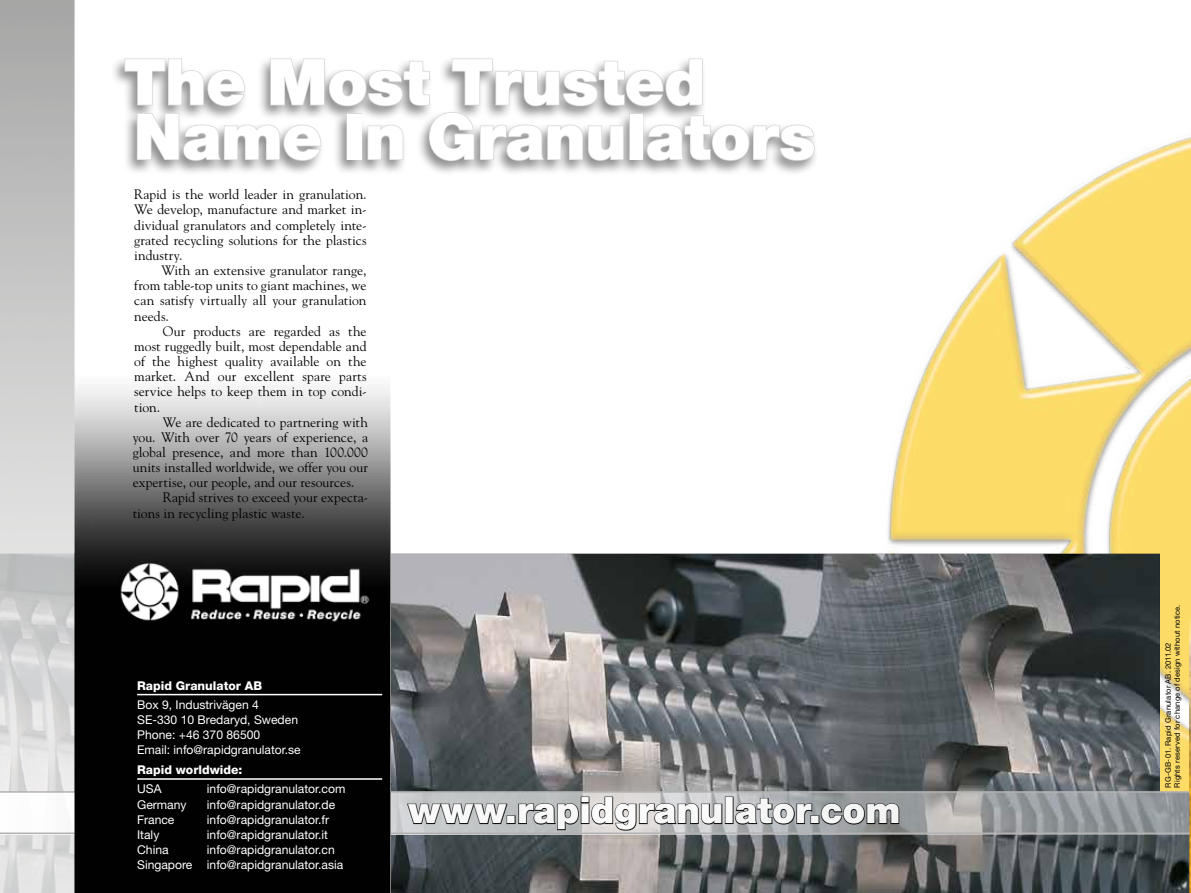
<style>
.page{position:relative;width:1191px;height:893px;background:#fff}
.page>*{position:absolute;margin:0;border:0;box-sizing:border-box;transform-origin:0 0}
.t1{font:900 63.75px/54.6px "Helvetica Neue";color:#fff}
.t2{font:900 36.45px "Helvetica Neue";color:#fff}
.t3{font:13.65px/15.1px "Goudy";letter-spacing:.005em;color:#000;text-align:justify}
.t4{font:12.15px/15.1px "Helvetica Neue";color:#fff}
.t5{font:800 12.15px "Helvetica Neue";color:#fff}
.t6{font:7.65px/9.1px "Helvetica Neue";letter-spacing:.02em;color:#000}
</style>
<div class="page">
<img style="left:857px;top:137px;width:334px;height:474px">
<img style="left:390px;top:554px;width:799px;height:339px">
<img style="left:1189px;top:611px;width:2px;height:282px">
<img style="left:0;top:0;width:76px;height:893px">
<hr style="left:0;top:791px;width:1189px;height:2px;background:#b3b2b2">
<hr style="left:0;top:832px;width:1189px;height:2px;background:#b3b2b2">
<svg style="left:406px;top:798px;width:102px;height:33px;background:#a1a3a4"></svg>
<div style="left:506px;top:815px;width:9px;height:9px;border:2px solid #000"></div>
<svg style="left:517px;top:796px;width:206px;height:35px;background:#a3a4a4"></svg>
<div style="left:725px;top:797px;width:8px;height:27px;border:2px solid #000"></div>
<svg style="left:734px;top:797px;width:79px;height:28px;background:#8b8d90"></svg>
<div style="left:810px;top:815px;width:9px;height:9px;border:2px solid #000"></div>
<svg style="left:820px;top:802px;width:80px;height:23px;background:#717375"></svg>
<svg style="left:76px;top:386px;width:314px;height:507px;background:#3a3a3a"></svg>
<div style="left:110px;top:56px;width:709px;height:120px;background:#000;opacity:.45"></div>
<svg style="left:124px;top:58px;width:691px;height:104px"></svg>
<hr style="left:137px;top:694px;width:245px;height:1px;background:#fff">
<hr style="left:137px;top:778px;width:245px;height:2px;background:#fff">
<h1 class="t1" style="left:124px;top:54px;width:693px">The Most Trusted<br>Name In Granulators</h1>
<p class="t3" style="left:134px;top:187px;width:234px">Rapid is the world leader in granulation.<br>We develop, manufacture and market in&shy;dividual granulators and completely inte&shy;grated recycling solutions for the plastics industry.</p>
<p class="t3" style="left:134px;top:262px;width:234px;text-indent:27px">With an extensive granulator range, from table-top units to giant machines, we can satisfy virtually all your granulation needs.</p>
<p class="t3" style="left:134px;top:323px;width:234px;text-indent:29px">Our products are regarded as the most ruggedly built, most dependable and of the highest quality available on the market. And our excellent spare parts service helps to keep them in top condi&shy;tion.</p>
<p class="t3" style="left:133px;top:414px;width:237px;text-indent:30px">We are dedicated to partnering with you. With over 70 years of experience, a global presence, and more than 100.000 units installed worldwide, we offer you our expertise, our people, and our resources.</p>
<p class="t3" style="left:133px;top:490px;width:237px;text-indent:30px">Rapid strives to exceed your expecta&shy;tions in recycling plastic waste.</p>
<p class="t5" style="left:137px;top:678px;width:126px">Rapid Granulator AB</p>
<p class="t4" style="left:137px;top:697px;width:165px">Box 9, Industrivägen 4<br>SE-330 10 Bredaryd, Sweden<br>Phone: +46 370 86500<br>Email: info@rapidgranulator.se</p>
<p class="t5" style="left:137px;top:762px;width:107px">Rapid worldwide:</p>
<p class="t4" style="left:137px;top:781px;width:26px">USA</p>
<p class="t4" style="left:207px;top:781px;width:140px">info@rapidgranulator.com</p>
<p class="t4" style="left:137px;top:796px;width:51px">Germany</p>
<p class="t4" style="left:207px;top:796px;width:130px">info@rapidgranulator.de</p>
<p class="t4" style="left:137px;top:812px;width:39px">France</p>
<p class="t4" style="left:207px;top:812px;width:124px">info@rapidgranulator.fr</p>
<p class="t4" style="left:137px;top:827px;width:24px">Italy</p>
<p class="t4" style="left:207px;top:827px;width:123px">info@rapidgranulator.it</p>
<p class="t4" style="left:137px;top:842px;width:33px">China</p>
<p class="t4" style="left:137px;top:842px;width:208px;text-indent:70px">info@rapidgranulator.cn<br>Singapore info@rapidgranulator.asia</p>
<h2 class="t2" style="left:408px;top:789px;width:493px">www.rapidgranulator.com</h2>
<p class="t6" style="left:1163px;top:788px;width:185px;rotate:-90deg">RG-GB-01. Rapid Granulator AB. 2011.02<br>Rights reserved for change of design without notice.</p>
</div>
